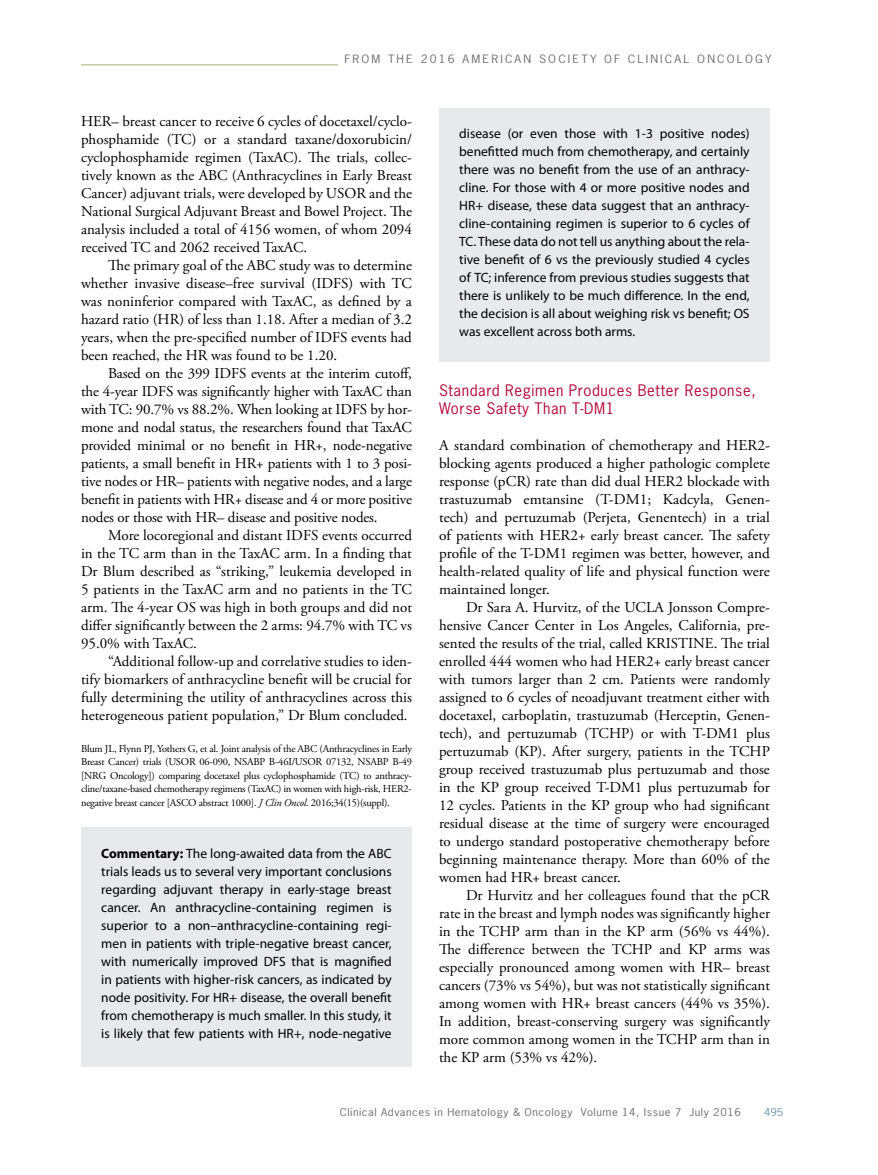
<style>
.page{position:relative;width:878px;height:1175px;background:#fff}
.page>*{position:absolute;margin:0;border:0;box-sizing:border-box;transform-origin:0 0}
.t1{font:15px/18px "Adobe Garamond Pro";color:#000;text-align:justify}
.t2{font:15px/18px "News Gothic Std";letter-spacing:.04em;color:#b50938}
.t3{font:13.5px/18px "Myriad Pro";color:#000;text-align:justify}
.t4{font:10.8px "News Gothic Std";letter-spacing:.18em;color:#6d6e71;scale:1.11 1}
.t5{font:10.5px/13.5px "Adobe Garamond Pro";letter-spacing:-.02em;color:#000;text-align:justify}
.t6{font:10.2px "News Gothic Std";letter-spacing:.05em;color:#6d6e71;scale:1.11 1}
.t7{font:10.2px "News Gothic Std";color:#7096ac;scale:1.11 1}
.s1{font-style:italic}
.s2{font-weight:700}
</style>
<div class="page">
<hr style="left:81px;top:65px;width:257px;height:1px;background:#a9b07b">
<div style="left:439px;top:108px;width:331px;height:253px;background:#e7e9ed"></div>
<div style="left:81px;top:828px;width:331px;height:238px;background:#e7e9ed"></div>
<p class="t4" style="left:344px;top:52px;width:386px">FROM THE 2016 AMERICAN SOCIETY OF CLINICAL ONCOLOGY</p>
<p class="t1" style="left:81px;top:113px;width:332px">HER– breast cancer to receive 6 cycles of docetaxel/cyclo&shy;phosphamide (TC) or a standard taxane/doxorubicin/ cyclophosphamide regimen (TaxAC). The trials, collec&shy;tively known as the ABC (Anthracyclines in Early Breast Cancer) adjuvant trials, were developed by USOR and the National Surgical Adjuvant Breast and Bowel Project. The analysis included a total of 4156 women, of whom 2094 received TC and 2062 received TaxAC.</p>
<p class="t1" style="left:81px;top:257px;width:332px;text-indent:27px">The primary goal of the ABC study was to determine whether invasive disease–free survival (IDFS) with TC was noninferior compared with TaxAC, as defined by a hazard ratio (HR) of less than 1.18. After a median of 3.2 years, when the pre-specified number of IDFS events had been reached, the HR was found to be 1.20.</p>
<p class="t1" style="left:81px;top:365px;width:332px;text-indent:27px">Based on the 399 IDFS events at the interim cutoff, the 4-year IDFS was significantly higher with TaxAC than with TC: 90.7% vs 88.2%. When looking at IDFS by hor&shy;mone and nodal status, the researchers found that TaxAC provided minimal or no benefit in HR+, node-negative patients, a small benefit in HR+ patients with 1 to 3 posi&shy;tive nodes or HR– patients with negative nodes, and a large benefit in patients with HR+ disease and 4 or more positive nodes or those with HR– disease and positive nodes.</p>
<p class="t1" style="left:81px;top:527px;width:332px;text-indent:27px">More locoregional and distant IDFS events occurred in the TC arm than in the TaxAC arm. In a finding that Dr Blum described as “striking,” leukemia developed in 5 patients in the TaxAC arm and no patients in the TC arm. The 4-year OS was high in both groups and did not differ significantly between the 2 arms: 94.7% with TC vs 95.0% with TaxAC.</p>
<p class="t1" style="left:81px;top:653px;width:332px;text-indent:27px">“Additional follow-up and correlative studies to iden&shy;tify biomarkers of anthracycline benefit will be crucial for fully determining the utility of anthracyclines across this heterogeneous patient population,” Dr Blum concluded.</p>
<p class="t5" style="left:81px;top:742px;width:332px">Blum JL, Flynn PJ, Yothers G, et al. Joint analysis of the ABC (Anthracyclines in Early Breast Cancer) trials (USOR 06-090, NSABP B-46I/USOR 07132, NSABP B-49 [NRG Oncology]) comparing docetaxel plus cyclophosphamide (TC) to anthracy&shy;cline/taxane-based chemotherapy regimens (TaxAC) in women with high-risk, HER2- negative breast cancer [ASCO abstract 1000]. <span class="s1">J Clin Oncol</span>. 2016;34(15)(suppl).</p>
<p class="t3" style="left:101px;top:844px;width:292px"><span class="s2">Commentary:</span> The long-awaited data from the ABC trials leads us to several very important conclusions regarding adjuvant therapy in early-stage breast cancer. An anthracycline-containing regimen is superior to a non–anthracycline-containing regi&shy;men in patients with triple-negative breast cancer, with numerically improved DFS that is magnified in patients with higher-risk cancers, as indicated by node positivity. For HR+ disease, the overall benefit from chemotherapy is much smaller. In this study, it is likely that few patients with HR+, node-negative</p>
<p class="t3" style="left:459px;top:125px;width:292px">disease (or even those with 1-3 positive nodes) benefitted much from chemotherapy, and certainly there was no benefit from the use of an anthracy&shy;cline. For those with 4 or more positive nodes and HR+ disease, these data suggest that an anthracy&shy;cline-containing regimen is superior to 6 cycles of TC. These data do not tell us anything about the rela&shy;tive benefit of 6 vs the previously studied 4 cycles of TC; inference from previous studies suggests that there is unlikely to be much difference. In the end, the decision is all about weighing risk vs benefit; OS was excellent across both arms.</p>
<p class="t2" style="left:439px;top:381px;width:318px">Standard Regimen Produces Better Response,<br>Worse Safety Than T-DM1</p>
<p class="t1" style="left:439px;top:437px;width:332px">A standard combination of chemotherapy and HER2- blocking agents produced a higher pathologic complete response (pCR) rate than did dual HER2 blockade with trastuzumab emtansine (T-DM1; Kadcyla, Genen&shy;tech) and pertuzumab (Perjeta, Genentech) in a trial of patients with HER2+ early breast cancer. The safety profile of the T-DM1 regimen was better, however, and health-related quality of life and physical function were maintained longer.</p>
<p class="t1" style="left:439px;top:599px;width:332px;text-indent:27px">Dr Sara A. Hurvitz, of the UCLA Jonsson Compre&shy;hensive Cancer Center in Los Angeles, California, pre&shy;sented the results of the trial, called KRISTINE. The trial enrolled 444 women who had HER2+ early breast cancer with tumors larger than 2 cm. Patients were randomly assigned to 6 cycles of neoadjuvant treatment either with docetaxel, carboplatin, trastuzumab (Herceptin, Genen&shy;tech), and pertuzumab (TCHP) or with T-DM1 plus pertuzumab (KP). After surgery, patients in the TCHP group received trastuzumab plus pertuzumab and those in the KP group received T-DM1 plus pertuzumab for 12 cycles. Patients in the KP group who had significant residual disease at the time of surgery were encouraged to undergo standard postoperative chemotherapy before beginning maintenance therapy. More than 60% of the women had HR+ breast cancer.</p>
<p class="t1" style="left:439px;top:887px;width:332px;text-indent:27px">Dr Hurvitz and her colleagues found that the pCR rate in the breast and lymph nodes was significantly higher in the TCHP arm than in the KP arm (56% vs 44%).<br>The difference between the TCHP and KP arms was especially pronounced among women with HR– breast cancers (73% vs 54%), but was not statistically significant among women with HR+ breast cancers (44% vs 35%).<br>In addition, breast-conserving surgery was significantly more common among women in the TCHP arm than in the KP arm (53% vs 42%).</p>
<p class="t6" style="left:340px;top:1105px;width:363px">Clinical Advances in Hematology &amp; Oncology Volume 14, Issue 7 July 2016</p>
<p class="t7" style="left:764px;top:1105px;width:19px">495</p>
</div>
